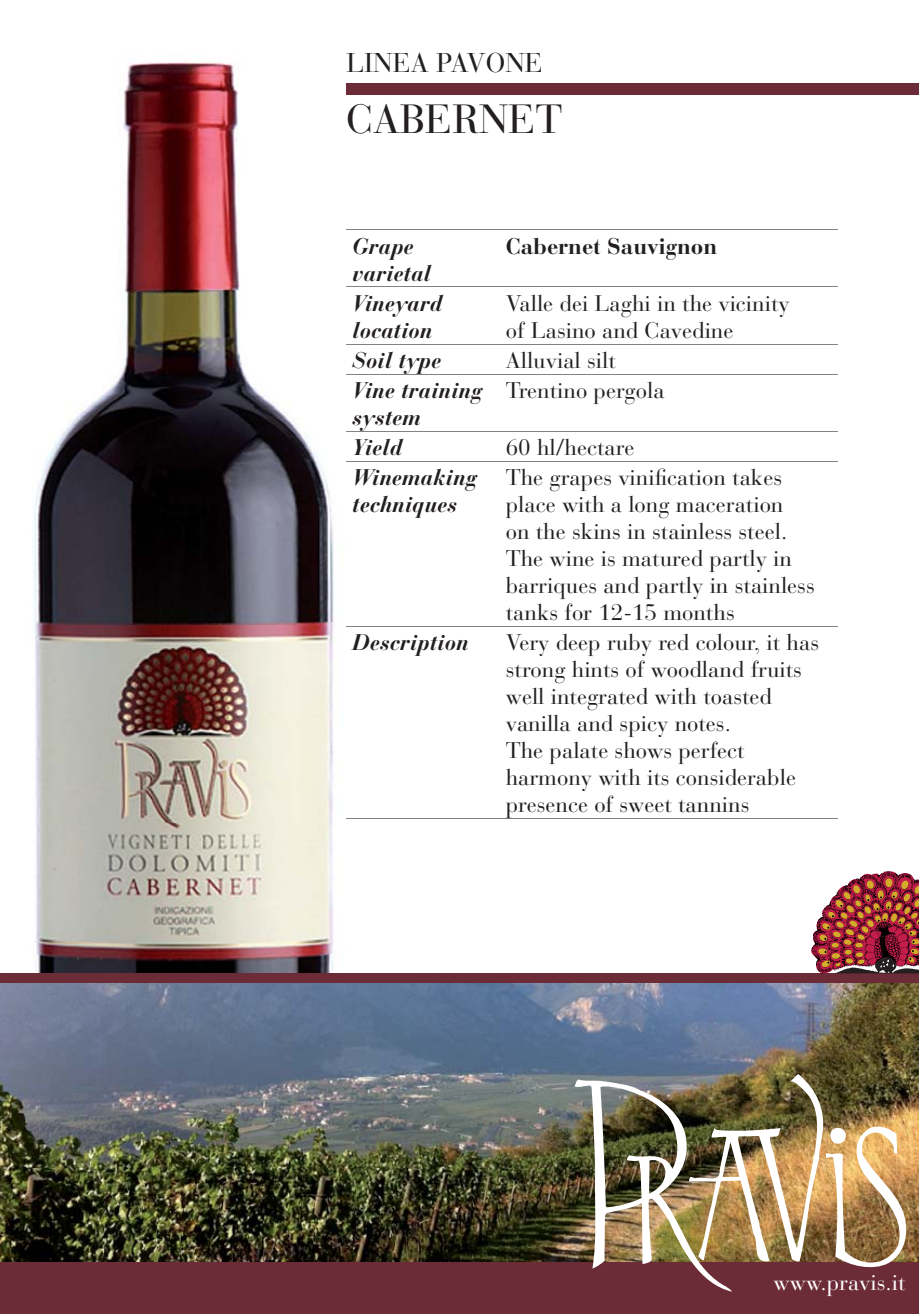
<style>
.page{position:relative;width:919px;height:1314px;background:#fff}
.page>*{position:absolute;margin:0;border:0;box-sizing:border-box;transform-origin:0 0}
.t1{font:40.5px "Bauer Bodoni";color:#231f20}
.t2{font:27px "Bauer Bodoni";color:#231f20}
.t3{font:22.5px/27px "Bauer Bodoni";color:#231f20}
.t4{font:italic 700 22.5px/27px "Bauer Bodoni";color:#231f20}
.t5{font:700 22.5px "Bauer Bodoni";color:#231f20}
.t6{font:22.5px "Bauer Bodoni";color:#fff}
</style>
<div class="page">
<img style="left:33px;top:62px;width:333px;height:761px">
<img style="left:35px;top:823px;width:299px;height:150px">
<hr style="left:346px;top:230px;width:491px;height:1px;background:#808285">
<hr style="left:346px;top:287px;width:491px;height:1px;background:#808285">
<hr style="left:346px;top:344px;width:491px;height:1px;background:#808285">
<hr style="left:346px;top:374px;width:491px;height:1px;background:#808285">
<hr style="left:346px;top:431px;width:491px;height:1px;background:#808285">
<hr style="left:346px;top:461px;width:491px;height:1px;background:#808285">
<hr style="left:346px;top:626px;width:491px;height:1px;background:#808285">
<hr style="left:346px;top:818px;width:491px;height:1px;background:#808285">
<div style="left:0;top:973px;width:918px;height:12px;background:#6b2c37"></div>
<img style="left:0;top:983px;width:918px;height:279px">
<div style="left:346px;top:83px;width:572px;height:11px;background:#6b2c37"></div>
<div style="left:0;top:1262px;width:918px;height:52px;background:#6b2c37"></div>
<img style="left:574px;top:1074px;width:333px;height:218px">
<svg style="left:811px;top:871px;width:107px;height:103px"></svg>
<p class="t2" style="left:346px;top:52px;width:198px">LINEA PAVONE</p>
<h1 class="t1" style="left:346px;top:103px;width:218px">CABERNET</h1>
<p class="t4" style="left:352px;top:235px;width:80px">Grape varietal</p>
<p class="t5" style="left:505px;top:237px;width:213px">Cabernet Sauvignon</p>
<p class="t4" style="left:352px;top:292px;width:92px">Vineyard location</p>
<p class="t3" style="left:505px;top:292px;width:285px">Valle dei Laghi in the vicinity of Lasino and Cavedine</p>
<p class="t4" style="left:352px;top:349px;width:90px">Soil type</p>
<p class="t3" style="left:505px;top:349px;width:112px">Alluvial silt</p>
<p class="t4" style="left:352px;top:379px;width:132px">Vine training system</p>
<p class="t3" style="left:505px;top:379px;width:160px">Trentino pergola</p>
<p class="t4" style="left:352px;top:436px;width:51px">Yield</p>
<p class="t3" style="left:505px;top:436px;width:130px">60 hl/hectare</p>
<p class="t4" style="left:352px;top:466px;width:126px">Winemaking techniques</p>
<p class="t3" style="left:505px;top:466px;width:310px">The grapes vinification takes place with a long maceration<br>on the skins in stainless steel.<br>The wine is matured partly in barriques and partly in stainless tanks for 12-15 months</p>
<p class="t4" style="left:352px;top:631px;width:118px">Description</p>
<p class="t3" style="left:505px;top:631px;width:315px">Very deep ruby red colour, it has strong hints of woodland fruits well integrated with toasted vanilla and spicy notes.<br>The palate shows perfect harmony with its considerable presence of sweet tannins</p>
<p class="t6" style="left:773px;top:1273px;width:133px">www.pravis.it</p>
</div>
